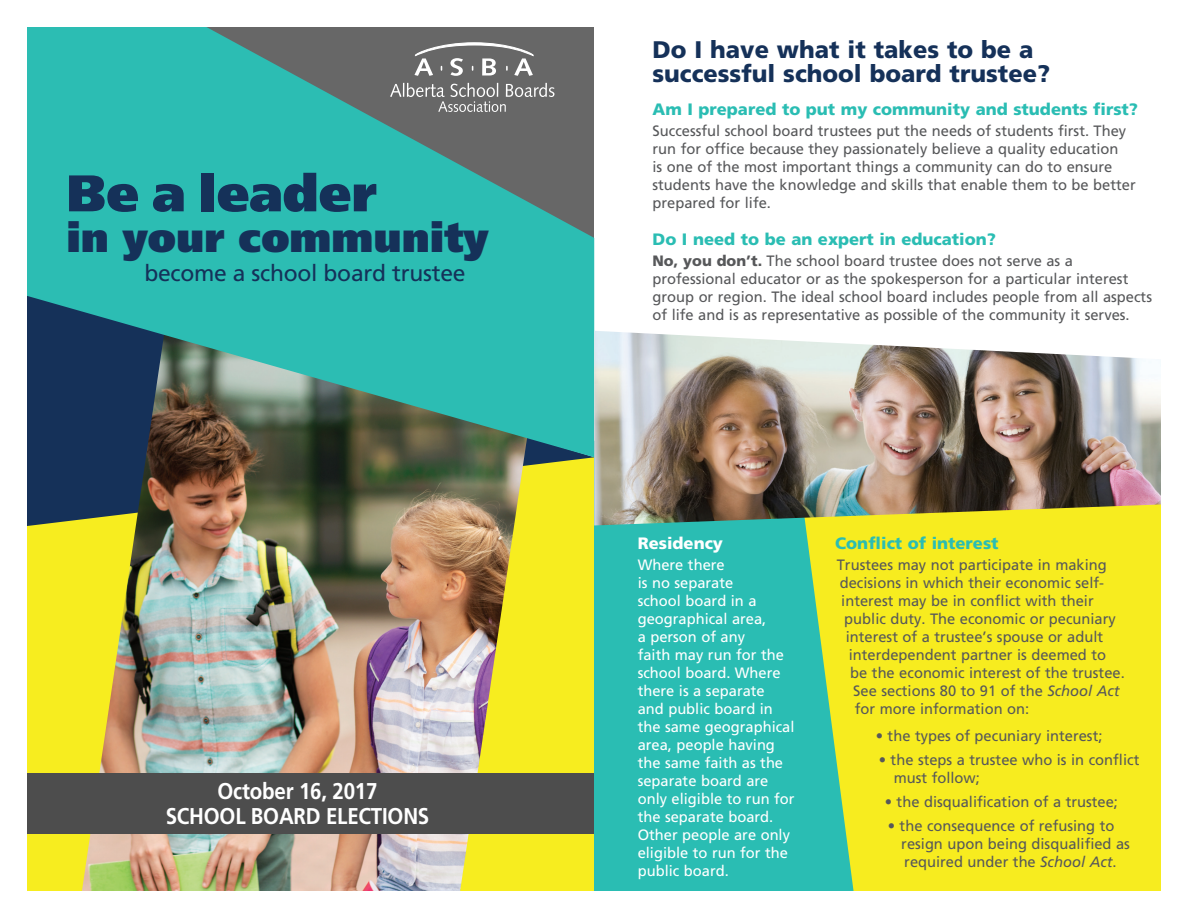
<style>
.page{position:relative;width:1188px;height:918px;background:#fff}
.page>*{position:absolute;margin:0;border:0;box-sizing:border-box;transform-origin:0 0}
.t1{font:900 51.45px "Frutiger";color:#153159}
.t2{font:900 41.1px "Frutiger";color:#153159}
.heading{font:900 24px/24px "Frutiger";color:#153159}
.t3{font:700 22.8px/25.7px "Frutiger LT Std";letter-spacing:-.01em;color:#fff;text-align:center;scale:.9 1}
.t4{font:22.8px "Frutiger LT Std";letter-spacing:-.01em;color:#153159}
.subhead{font:900 16.5px "Frutiger";color:#2abdb3}
.subhead-2{font:900 16.5px "Frutiger";color:#fff}
.body{font:15px/18px "Frutiger";color:#57585a}
.body-2{font:15px/18px "Frutiger";color:#fff}
.manual_bullet{font:15px/18px "Frutiger";color:#57585a}
.s1{font-weight:900}
.s2{font-style:italic}
</style>
<div class="page">
<div style="left:27px;top:500px;width:252px;height:391px;background:#f7ed1f"></div>
<div style="left:276px;top:458px;width:318px;height:433px;background:#f7ed1f"></div>
<svg style="left:27px;top:457px;width:567px;height:69px;fill:#153159"></svg>
<img style="left:82px;top:457px;width:461px;height:434px">
<div style="left:27px;top:773px;width:567px;height:60px;background:#4d4d4d"></div>
<svg style="left:27px;top:27px;width:567px;height:430px;background:#389b96"></svg>
<svg style="left:390px;top:83px;width:165px;height:29px;background:#7f7f7f"></svg>
<svg style="left:414px;top:42px;width:120px;height:34px"></svg>
<div style="left:799px;top:500px;width:362px;height:391px;background:#f7ec1f"></div>
<svg style="left:594px;top:525px;width:260px;height:366px;background:#3dc1a5"></svg>
<img style="left:594px;top:331px;width:567px;height:194px">
<p class="t1" style="left:66px;top:162px;width:312px">Be a leader</p>
<p class="t2" style="left:66px;top:213px;width:424px">in your community</p>
<p class="t4" style="left:144px;top:259px;width:323px">become a school board trustee</p>
<p class="t3" style="left:166px;top:778px;width:294px">October 16, 2017<br>SCHOOL BOARD ELECTIONS</p>
<p class="heading" style="left:653px;top:37px;width:399px">Do I have what it takes to be a successful school board trustee?</p>
<p class="subhead" style="left:653px;top:99px;width:487px">Am I prepared to put my community and students first?</p>
<p class="body" style="left:653px;top:121px;width:485px">Successful school board trustees put the needs of students first. They run for office because they passionately believe a quality education<br>is one of the most important things a community can do to ensure students have the knowledge and skills that enable them to be better prepared for life.</p>
<p class="subhead" style="left:653px;top:229px;width:345px">Do I need to be an expert in education?</p>
<p class="body" style="left:653px;top:252px;width:501px"><span class="s1">No, you don’t.</span> The school board trustee does not serve as a professional educator or as the spokesperson for a particular interest group or region. The ideal school board includes people from all aspects of life and is as representative as possible of the community it serves.</p>
<p class="subhead-2" style="left:638px;top:533px;width:87px">Residency</p>
<p class="body-2" style="left:638px;top:555px;width:158px">Where there<br>is no separate<br>school board in a geographical area,<br>a person of any<br>faith may run for the school board. Where there is a separate and public board in the same geographical area, people having the same faith as the separate board are only eligible to run for the separate board.<br>Other people are only eligible to run for the public board.</p>
<p class="subhead" style="left:835px;top:533px;width:165px">Conflict of interest</p>
<p class="body" style="left:837px;top:555px;width:272px">Trustees may not participate in making</p>
<p class="body" style="left:840px;top:573px;width:266px">decisions in which their economic self-</p>
<p class="body" style="left:841px;top:591px;width:254px">interest may be in conflict with their</p>
<p class="body" style="left:844px;top:609px;width:273px">public duty. The economic or pecuniary</p>
<p class="body" style="left:846px;top:627px;width:259px">interest of a trustee’s spouse or adult</p>
<p class="body" style="left:849px;top:645px;width:259px">interdependent partner is deemed to</p>
<p class="body" style="left:850px;top:663px;width:276px">be the economic interest of the trustee.</p>
<p class="body" style="left:853px;top:681px;width:268px">See sections 80 to 91 of the <span class="s2">School Act</span></p>
<p class="body" style="left:855px;top:699px;width:176px">for more information on:</p>
<p class="manual_bullet" style="left:876px;top:726px;width:228px">• the types of pecuniary interest;</p>
<p class="manual_bullet" style="left:894px;top:750px;width:247px;text-indent:-15px">• the steps a trustee who is in conflict must follow;</p>
<p class="manual_bullet" style="left:885px;top:792px;width:235px">• the disqualification of a trustee;</p>
<p class="manual_bullet" style="left:901px;top:816px;width:230px;text-indent:-14px">• the consequence of refusing to resign upon being disqualified as required under the <span class="s2">School Act</span>.</p>
</div>
